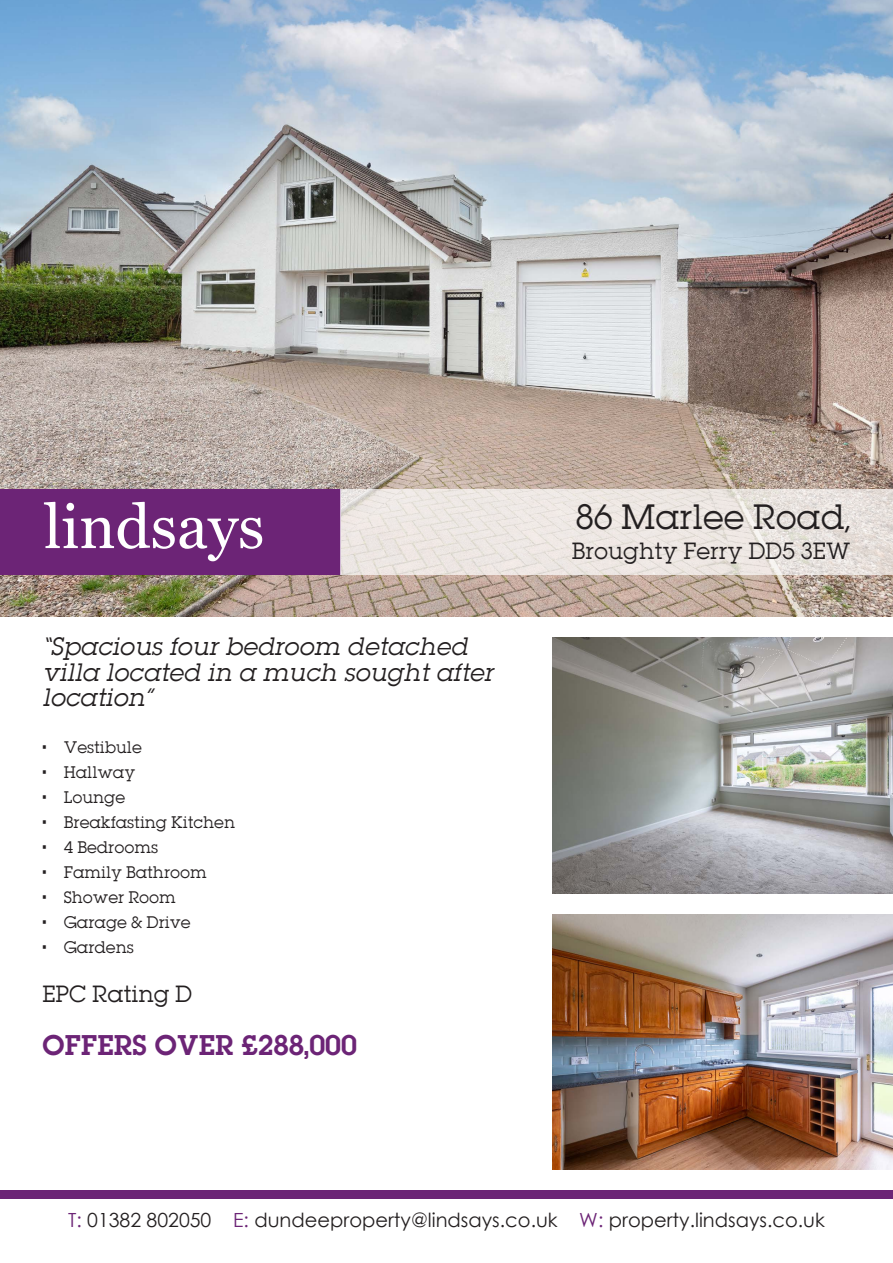
<style>
.page{position:relative;width:893px;height:1263px;background:#fff}
.page>*{position:absolute;margin:0;border:0;box-sizing:border-box;transform-origin:0 0}
.t1{font:31.5px "Lubalin";color:#231f20}
.t2{font:25.5px "Lubalin Demi";color:#6c2476}
.t3{font:italic 22.5px/25.5px "Lubalin";color:#231f20}
.t4{font:21px "Lubalin";color:#231f20}
.t5{font:19.5px "Century Gothic";color:#231f20}
.t6{font:15px "Lubalin";color:#231f20}
.s1{color:#6c2476}
</style>
<div class="page">
<img style="left:0;top:0;width:893px;height:617px">
<img style="left:553px;top:638px;width:340px;height:255px">
<img style="left:553px;top:914px;width:340px;height:255px">
<div style="left:0;top:489px;width:340px;height:85px;background:#6c2476"></div>
<svg style="left:44px;top:502px;width:218px;height:59px"></svg>
<div style="left:0;top:1191px;width:893px;height:8px;background:#6c2476"></div>
<svg style="left:340px;top:489px;width:553px;height:85px;background:#eae4e0"></svg>
<h3 class="t3" style="left:43px;top:634px;width:452px">“Spacious four bedroom detached villa located in a much sought after location”</h3>
<p class="t6" style="left:43px;top:737px;width:101px">• Vestibule</p>
<p class="t6" style="left:43px;top:762px;width:94px">• Hallway</p>
<p class="t6" style="left:43px;top:787px;width:84px">• Lounge</p>
<p class="t6" style="left:43px;top:812px;width:194px">• Breakfasting Kitchen</p>
<p class="t6" style="left:43px;top:837px;width:117px">• 4 Bedrooms</p>
<p class="t6" style="left:43px;top:862px;width:166px">• Family Bathroom</p>
<p class="t6" style="left:43px;top:887px;width:135px">• Shower Room</p>
<p class="t6" style="left:43px;top:912px;width:150px">• Garage &amp; Drive</p>
<p class="t6" style="left:43px;top:937px;width:93px">• Gardens</p>
<h3 class="t4" style="left:43px;top:980px;width:151px">EPC Rating D</h3>
<h2 class="t2" style="left:43px;top:1027px;width:316px">OFFERS OVER £288,000</h2>
<h1 class="t1" style="left:576px;top:496px;width:276px">86 Marlee Road,</h1>
<h3 class="t4" style="left:572px;top:536px;width:280px">Broughty Ferry DD5 3EW</h3>
<h3 class="t5" style="left:68px;top:1206px;width:758px"><span class="s1">T:</span> 01382 802050 <span class="s1">E:</span> dundeeproperty@lindsays.co.uk <span class="s1">W:</span> property.lindsays.co.uk</h3>
</div>
